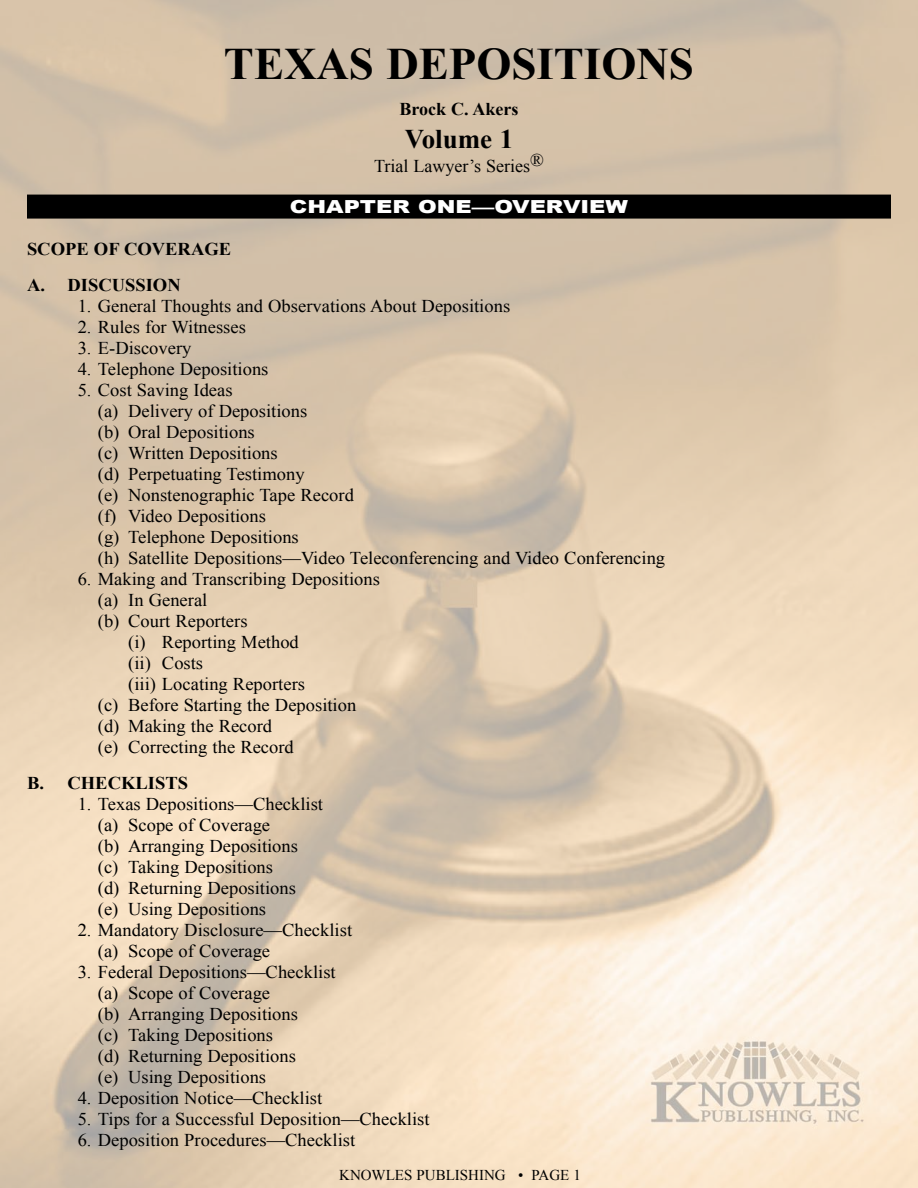
<style>
.page{position:relative;width:918px;height:1188px;background:#fff}
.page>*{position:absolute;margin:0;border:0;box-sizing:border-box;transform-origin:0 0}
.t1{font:700 45px "Times New Roman";color:#000}
.t2{font:700 27px "Times New Roman";color:#000}
.t3{font:18px/21px "Times New Roman";color:#000}
.t4{font:700 18px/36px "Times New Roman";color:#000}
.t5{font:900 18px "Arial";color:#fff;scale:1.25 1}
.t6{font:15px "Times New Roman";color:#000}
</style>
<div class="page">
<img style="left:0;top:0;width:918px;height:1188px">
<div style="left:27px;top:195px;width:864px;height:24px;background:#000"></div>
<h1 class="t1" style="left:224px;top:39px;width:471px">TEXAS DEPOSITIONS</h1>
<p class="t4" style="left:399px;top:91px;width:121px">Brock C. Akers</p>
<h2 class="t2" style="left:405px;top:124px;width:110px">Volume 1</h2>
<p class="t3" style="left:374px;top:155px;width:171px">Trial Lawyer’s Series®</p>
<p class="t5" style="left:290px;top:193px;width:272px">CHAPTER ONE—OVERVIEW</p>
<p class="t4" style="left:27px;top:231px;width:206px">SCOPE OF COVERAGE<br>A. DISCUSSION</p>
<p class="t3" style="left:78px;top:295px;width:434px">1. General Thoughts and Observations About Depositions</p>
<p class="t3" style="left:78px;top:316px;width:170px">2. Rules for Witnesses</p>
<p class="t3" style="left:78px;top:337px;width:115px">3. E-Discovery</p>
<p class="t3" style="left:78px;top:358px;width:192px">4. Telephone Depositions</p>
<p class="t3" style="left:98px;top:379px;width:569px;text-indent:-20px">5. Cost Saving Ideas<br>(a) Delivery of Depositions<br>(b) Oral Depositions<br>(c) Written Depositions<br>(d) Perpetuating Testimony<br>(e) Nonstenographic Tape Record<br>(f) Video Depositions<br>(g) Telephone Depositions<br>(h) Satellite Depositions—Video Teleconferencing and Video Conferencing</p>
<p class="t3" style="left:78px;top:568px;width:304px">6. Making and Transcribing Depositions</p>
<p class="t3" style="left:98px;top:589px;width:111px">(a) In General</p>
<p class="t3" style="left:98px;top:610px;width:151px">(b) Court Reporters</p>
<p class="t3" style="left:128px;top:631px;width:172px">(i) Reporting Method</p>
<p class="t3" style="left:128px;top:652px;width:77px">(ii) Costs</p>
<p class="t3" style="left:128px;top:673px;width:178px">(iii) Locating Reporters</p>
<p class="t3" style="left:98px;top:694px;width:260px">(c) Before Starting the Deposition</p>
<p class="t3" style="left:98px;top:715px;width:176px">(d) Making the Record</p>
<p class="t3" style="left:98px;top:736px;width:198px">(e) Correcting the Record</p>
<p class="t4" style="left:27px;top:765px;width:163px">B. CHECKLISTS</p>
<p class="t3" style="left:98px;top:793px;width:227px;text-indent:-20px">1. Texas Depositions—Checklist (a) Scope of Coverage<br>(b) Arranging Depositions (c) Taking Depositions<br>(d) Returning Depositions<br>(e) Using Depositions</p>
<p class="t3" style="left:98px;top:919px;width:256px;text-indent:-20px">2. Mandatory Disclosure—Checklist (a) Scope of Coverage</p>
<p class="t3" style="left:98px;top:961px;width:239px;text-indent:-20px">3. Federal Depositions—Checklist (a) Scope of Coverage<br>(b) Arranging Depositions<br>(c) Taking Depositions<br>(d) Returning Depositions<br>(e) Using Depositions</p>
<p class="t3" style="left:78px;top:1087px;width:246px">4. Deposition Notice—Checklist</p>
<p class="t3" style="left:78px;top:1108px;width:353px">5. Tips for a Successful Deposition—Checklist</p>
<p class="t3" style="left:78px;top:1129px;width:279px">6. Deposition Procedures—Checklist</p>
<p class="t6" style="left:339px;top:1167px;width:243px">KNOWLES PUBLISHING • PAGE 1</p>
</div>
